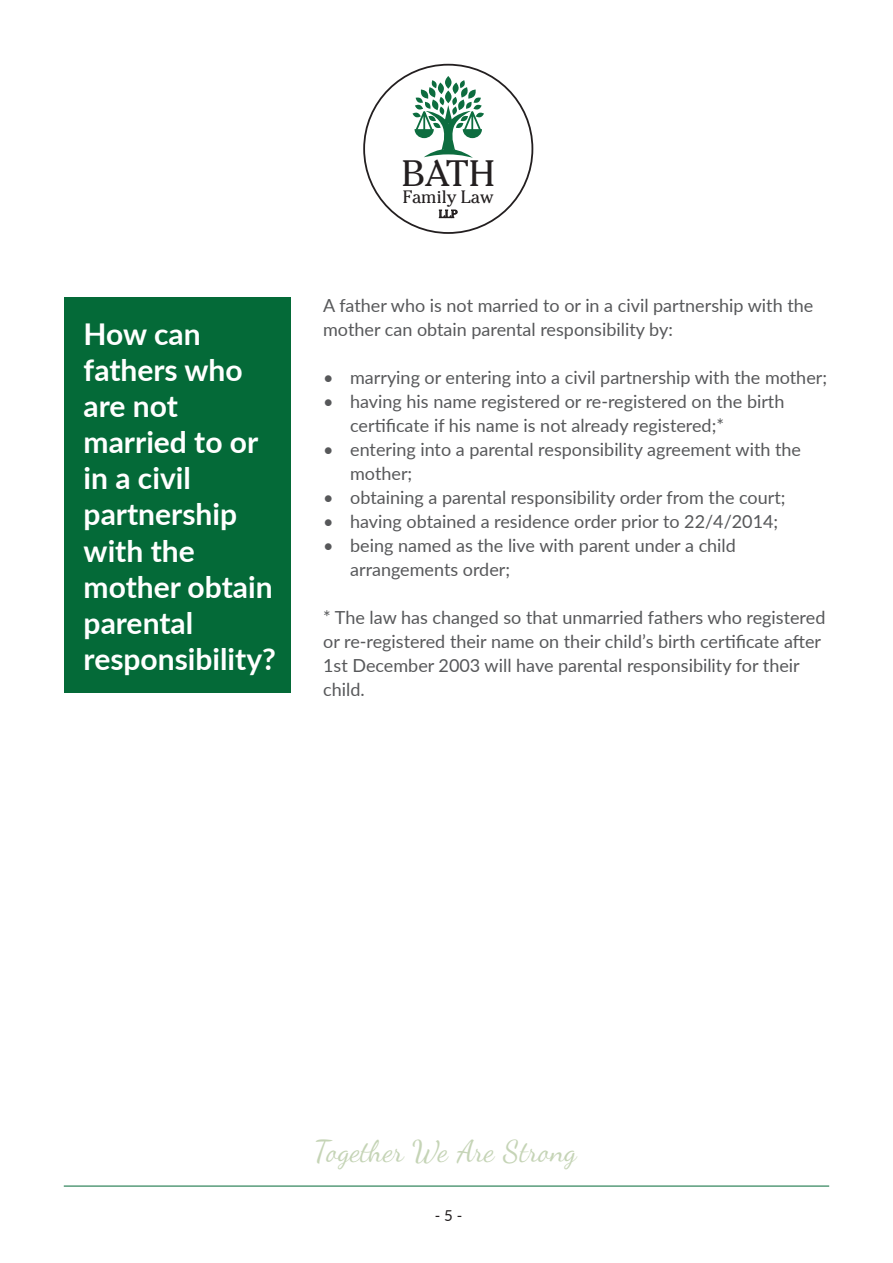
<style>
.page{position:relative;width:893px;height:1263px;background:#fff}
.page>*{position:absolute;margin:0;border:0;box-sizing:border-box;transform-origin:0 0}
.t1{font:36.6px "Cheltenham Std";color:#231f20}
.t2{font:700 30px/36px "Lato";color:#fff}
.t3{font:30px "Dancing Script OT";color:#c5d4b6}
.t4{font:18px/24px "Lato";color:#57585a}
.t5{font:17.85px "Cheltenham Std";color:#231f20}
.t6{font:15px "Lato";color:#231f20}
.t7{font:10.8px "Cheltenham Std";color:#231f20}
</style>
<div class="page">
<hr style="left:64px;top:1186px;width:765px;height:1px;background:#046a38">
<svg style="left:445px;top:76px;width:6px;height:13px"></svg>
<svg style="left:413px;top:80px;width:71px;height:78px"></svg>
<div style="left:64px;top:298px;width:227px;height:395px;background:#046a38"></div>
<p class="t2" style="left:84px;top:315px;width:118px">How can</p>
<p class="t2" style="left:84px;top:351px;width:161px">fathers who</p>
<p class="t2" style="left:84px;top:387px;width:96px">are not</p>
<p class="t2" style="left:84px;top:423px;width:176px">married to or</p>
<p class="t2" style="left:84px;top:459px;width:155px">in a civil partnership</p>
<p class="t2" style="left:84px;top:531px;width:113px">with the</p>
<p class="t2" style="left:84px;top:567px;width:194px">mother obtain parental responsibility?</p>
<p class="t1" style="left:402px;top:152px;width:94px">BATH</p>
<p class="t5" style="left:403px;top:186px;width:93px">Family Law</p>
<p class="t7" style="left:439px;top:208px;width:20px">LLP</p>
<p class="t4" style="left:323px;top:293px;width:492px">A father who is not married to or in a civil partnership with the mother can obtain parental responsibility by:</p>
<p class="t4" style="left:323px;top:365px;width:505px">• marrying or entering into a civil partnership with the mother;</p>
<p class="t4" style="left:350px;top:389px;width:436px;text-indent:-27px">• having his name registered or re-registered on the birth certificate if his name is not already registered;*</p>
<p class="t4" style="left:350px;top:437px;width:452px;text-indent:-27px">• entering into a parental responsibility agreement with the mother;</p>
<p class="t4" style="left:323px;top:485px;width:464px">• obtaining a parental responsibility order from the court;</p>
<p class="t4" style="left:323px;top:509px;width:457px">• having obtained a residence order prior to 22/4/2014;</p>
<p class="t4" style="left:350px;top:533px;width:387px;text-indent:-27px">• being named as the live with parent under a child arrangements order;</p>
<p class="t4" style="left:323px;top:605px;width:504px">* The law has changed so that unmarried fathers who registered or re-registered their name on their child’s birth certificate after 1st December 2003 will have parental responsibility for their child.</p>
<p class="t3" style="left:316px;top:1133px;width:263px">Together We Are Strong</p>
<p class="t6" style="left:435px;top:1205px;width:29px">- 5 -</p>
</div>
